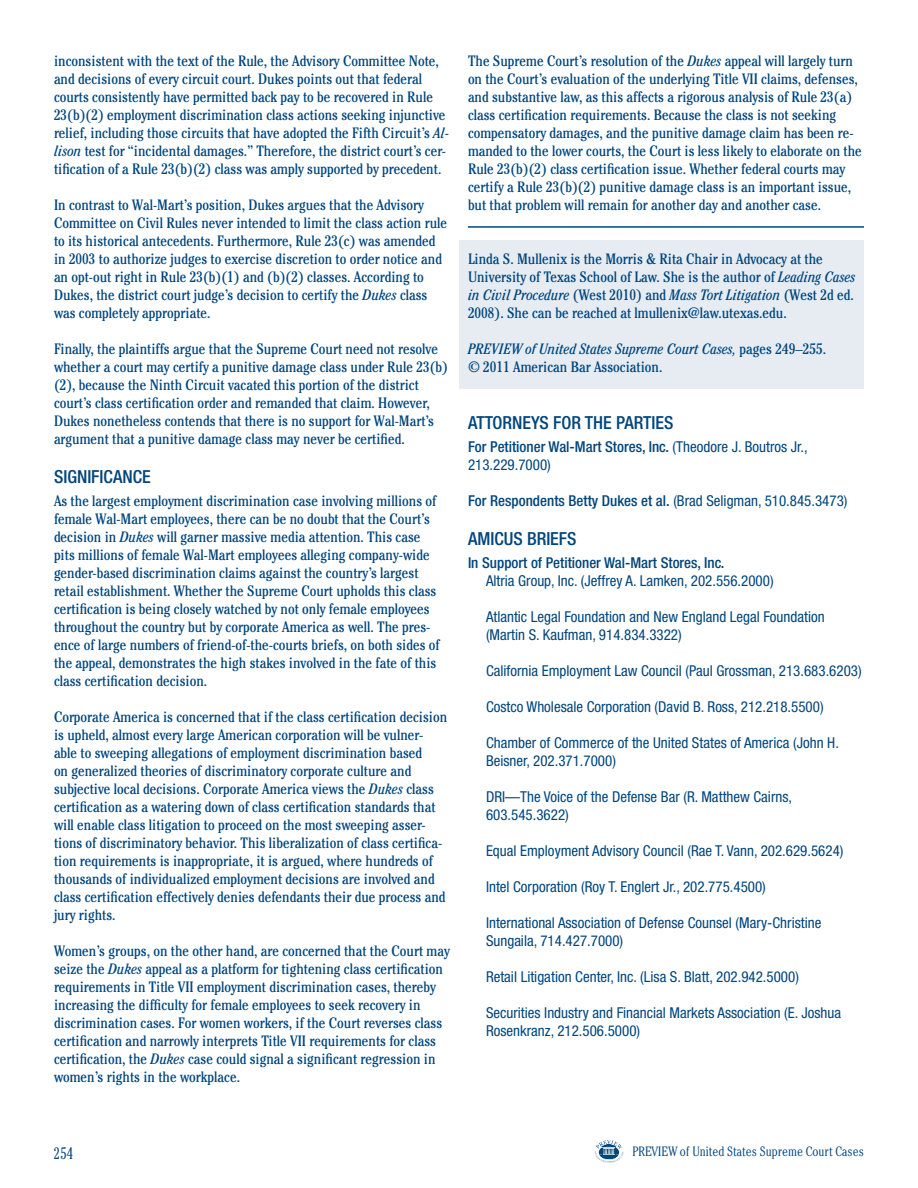
<style>
.page{position:relative;width:918px;height:1188px;background:#fff}
.page>*{position:absolute;margin:0;border:0;box-sizing:border-box;transform-origin:0 0}
.t1{font:500 condensed 18px "Helvetica Neue";color:#00457c}
.t2{font:300 condensed 16.5px "Cheltenham";color:#00457c}
.t3{font:condensed 15px/18px "Cheltenham";color:#00457c}
.t4{font:condensed 15px/18px "Helvetica Neue";color:#00457c}
.t5{font:500 condensed 15px "Helvetica Neue";color:#00457c}
.t6{font:300 condensed 13.5px "Cheltenham";color:#00457c}
.s1{font-style:italic}
.s2{font-weight:500}
.s3{font-weight:400}
</style>
<div class="page">
<svg style="left:594px;top:1140px;width:30px;height:23px"></svg>
<div style="left:459px;top:241px;width:405px;height:148px;background:#e6ecf2"></div>
<hr style="left:468px;top:226px;width:396px;height:2px;background:#00457c">
<p class="t3" style="left:54px;top:51px;width:397px">inconsistent with the text of the Rule, the Advisory Committee Note, and decisions of every circuit court. Dukes points out that federal courts consistently have permitted back pay to be recovered in Rule 23(b)(2) employment discrimination class actions seeking injunctive relief, including those circuits that have adopted the Fifth Circuit’s <span class="s1">Al&shy;lison</span> test for “incidental damages.” Therefore, the district court’s cer&shy;tification of a Rule 23(b)(2) class was amply supported by precedent.</p>
<p class="t3" style="left:54px;top:195px;width:395px">In contrast to Wal-Mart’s position, Dukes argues that the Advisory Committee on Civil Rules never intended to limit the class action rule to its historical antecedents. Furthermore, Rule 23(c) was amended in 2003 to authorize judges to exercise discretion to order notice and an opt-out right in Rule 23(b)(1) and (b)(2) classes. According to Dukes, the district court judge’s decision to certify the <span class="s1">Dukes</span> class was completely appropriate.</p>
<p class="t3" style="left:54px;top:339px;width:396px">Finally, the plaintiffs argue that the Supreme Court need not resolve whether a court may certify a punitive damage class under Rule 23(b) (2), because the Ninth Circuit vacated this portion of the district court’s class certification order and remanded that claim. However, Dukes nonetheless contends that there is no support for Wal-Mart’s argument that a punitive damage class may never be certified.</p>
<p class="t1" style="left:54px;top:466px;width:98px">SIGNIFICANCE</p>
<p class="t3" style="left:54px;top:491px;width:387px">As the largest employment discrimination case involving millions of female Wal-Mart employees, there can be no doubt that the Court’s decision in <span class="s1">Dukes</span> will garner massive media attention. This case pits millions of female Wal-Mart employees alleging company-wide gender-based discrimination claims against the country’s largest retail establishment. Whether the Supreme Court upholds this class certification is being closely watched by not only female employees throughout the country but by corporate America as well. The pres&shy;ence of large numbers of friend-of-the-courts briefs, on both sides of the appeal, demonstrates the high stakes involved in the fate of this class certification decision.</p>
<p class="t3" style="left:54px;top:707px;width:395px">Corporate America is concerned that if the class certification decision is upheld, almost every large American corporation will be vulner&shy;able to sweeping allegations of employment discrimination based<br>on generalized theories of discriminatory corporate culture and subjective local decisions. Corporate America views the <span class="s1">Dukes</span> class certification as a watering down of class certification standards that will enable class litigation to proceed on the most sweeping asser&shy;tions of discriminatory behavior. This liberalization of class certifica&shy;tion requirements is inappropriate, it is argued, where hundreds of thousands of individualized employment decisions are involved and class certification effectively denies defendants their due process and jury rights.</p>
<p class="t3" style="left:54px;top:941px;width:397px">Women’s groups, on the other hand, are concerned that the Court may seize the <span class="s1">Dukes</span> appeal as a platform for tightening class certification requirements in Title VII employment discrimination cases, thereby increasing the difficulty for female employees to seek recovery in discrimination cases. For women workers, if the Court reverses class certification and narrowly interprets Title VII requirements for class certification, the <span class="s1">Dukes</span> case could signal a significant regression in women’s rights in the workplace.</p>
<p class="t3" style="left:468px;top:51px;width:395px">The Supreme Court’s resolution of the <span class="s1">Dukes</span> appeal will largely turn on the Court’s evaluation of the underlying Title VII claims, defenses, and substantive law, as this affects a rigorous analysis of Rule 23(a) class certification requirements. Because the class is not seeking compensatory damages, and the punitive damage claim has been re&shy;manded to the lower courts, the Court is less likely to elaborate on the Rule 23(b)(2) class certification issue. Whether federal courts may certify a Rule 23(b)(2) punitive damage class is an important issue, but that problem will remain for another day and another case.</p>
<p class="t3" style="left:468px;top:249px;width:389px">Linda S. Mullenix is the Morris &amp; Rita Chair in Advocacy at the University of Texas School of Law. She is the author of <span class="s1">Leading Cases in Civil Procedure</span> (West 2010) and <span class="s1">Mass Tort Litigation</span> (West 2d ed.<br>2008). She can be reached at lmullenix@law.utexas.edu.</p>
<p class="t3" style="left:468px;top:339px;width:360px"><span class="s1">PREVIEW of United States Supreme Court Cases,</span> pages 249–255. © 2011 American Bar Association.</p>
<p class="t1" style="left:468px;top:412px;width:207px">ATTORNEYS FOR THE PARTIES</p>
<p class="t4" style="left:468px;top:437px;width:341px"><span class="s2">For Petitioner Wal-Mart Stores, Inc.</span> (Theodore J. Boutros Jr.,<br>213.229.7000)</p>
<p class="t5" style="left:468px;top:492px;width:381px">For Respondents Betty Dukes et al. <span class="s3">(Brad Seligman, 510.845.3473)</span></p>
<p class="t1" style="left:468px;top:528px;width:110px">AMICUS BRIEFS</p>
<p class="t5" style="left:468px;top:554px;width:258px">In Support of Petitioner Wal-Mart Stores, Inc.</p>
<p class="t4" style="left:486px;top:572px;width:289px">Altria Group, Inc. (Jeffrey A. Lamken, 202.556.2000)</p>
<p class="t4" style="left:486px;top:608px;width:340px">Atlantic Legal Foundation and New England Legal Foundation (Martin S. Kaufman, 914.834.3322)</p>
<p class="t4" style="left:486px;top:662px;width:377px">California Employment Law Council (Paul Grossman, 213.683.6203)</p>
<p class="t4" style="left:486px;top:698px;width:339px">Costco Wholesale Corporation (David B. Ross, 212.218.5500)</p>
<p class="t4" style="left:486px;top:734px;width:354px">Chamber of Commerce of the United States of America (John H.<br>Beisner, 202.371.7000)</p>
<p class="t4" style="left:486px;top:788px;width:308px">DRI—The Voice of the Defense Bar (R. Matthew Cairns,<br>603.545.3622)</p>
<p class="t4" style="left:486px;top:842px;width:359px">Equal Employment Advisory Council (Rae T. Vann, 202.629.5624)</p>
<p class="t4" style="left:486px;top:878px;width:281px">Intel Corporation (Roy T. Englert Jr., 202.775.4500)</p>
<p class="t4" style="left:486px;top:914px;width:337px">International Association of Defense Counsel (Mary-Christine<br>Sungaila, 714.427.7000)</p>
<p class="t4" style="left:486px;top:968px;width:314px">Retail Litigation Center, Inc. (Lisa S. Blatt, 202.942.5000)</p>
<p class="t4" style="left:486px;top:1004px;width:357px">Securities Industry and Financial Markets Association (E. Joshua<br>Rosenkranz, 212.506.5000)</p>
<p class="t2" style="left:54px;top:1143px;width:21px">254</p>
<p class="t6" style="left:632px;top:1144px;width:233px">PREVIEW of United States Supreme Court Cases</p>
</div>
